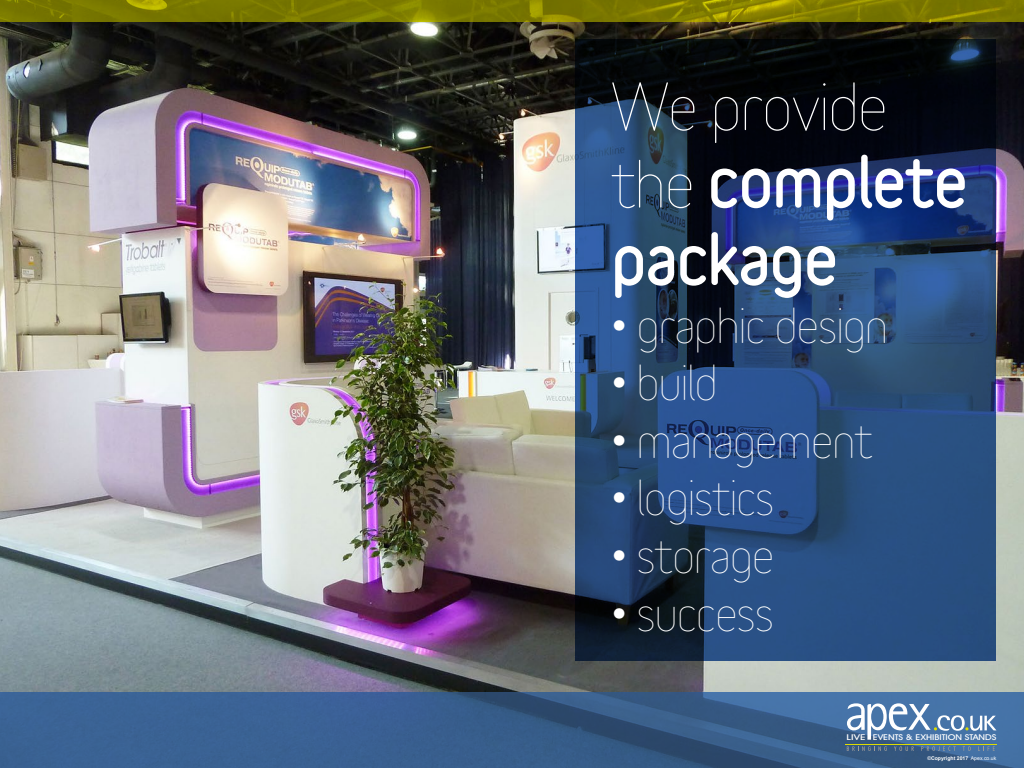
<style>
.page{position:relative;width:1024px;height:768px;background:#fff}
.page>*{position:absolute;margin:0;border:0;box-sizing:border-box;transform-origin:0 0}
.t1{font:900 64.6px/77.5px "Variable";letter-spacing:-.025em;color:#fff}
.t2{font:300 48px "Variable";letter-spacing:-.025em;color:#fff}
.t3{font:500 8.1px "Avant Garde IT Cby BT";color:#fff;scale:1.37 1}
.t4{font:700 5.1px "Arial";color:#fff}
.s1{font-weight:300}
.s2{font-weight:400}
</style>
<div class="page">
<img style="left:0;top:22px;width:1024px;height:670px">
<svg style="left:0;top:0;width:1024px;height:22px;fill:#797700"></svg>
<svg style="left:0;top:692px;width:1024px;height:76px;fill:#3a6092"></svg>
<svg style="left:847px;top:703px;width:149px;height:37px"></svg>
<svg style="left:847px;top:746px;width:40px;height:5px"></svg>
<svg style="left:894px;top:746px;width:20px;height:5px"></svg>
<svg style="left:921px;top:746px;width:35px;height:5px"></svg>
<svg style="left:963px;top:746px;width:8px;height:5px"></svg>
<svg style="left:978px;top:746px;width:17px;height:5px"></svg>
<hr style="left:845px;top:744px;width:151px;height:1px;background:#dedc00">
<svg style="left:575px;top:39px;width:421px;height:622px"></svg>
<h1 class="t1" style="left:611px;top:65px;width:359px"><span class="s1">We provide the</span> complete package</h1>
<p class="t2" style="left:611px;top:297px;width:279px">• graphic design</p>
<p class="t2" style="left:611px;top:355px;width:108px">• build</p>
<p class="t2" style="left:611px;top:412px;width:264px">• management</p>
<p class="t2" style="left:611px;top:470px;width:165px">• logistics</p>
<p class="t2" style="left:611px;top:528px;width:165px">• storage</p>
<p class="t2" style="left:611px;top:585px;width:165px">• success</p>
<p class="t3" style="left:847px;top:732px;width:111px">LIVE EVENTS &amp; EXHIBITION STANDS</p>
<p class="t4" style="left:927px;top:754px;width:71px">©Copyright 2017 <span class="s2">Apex.co.uk</span></p>
</div>
